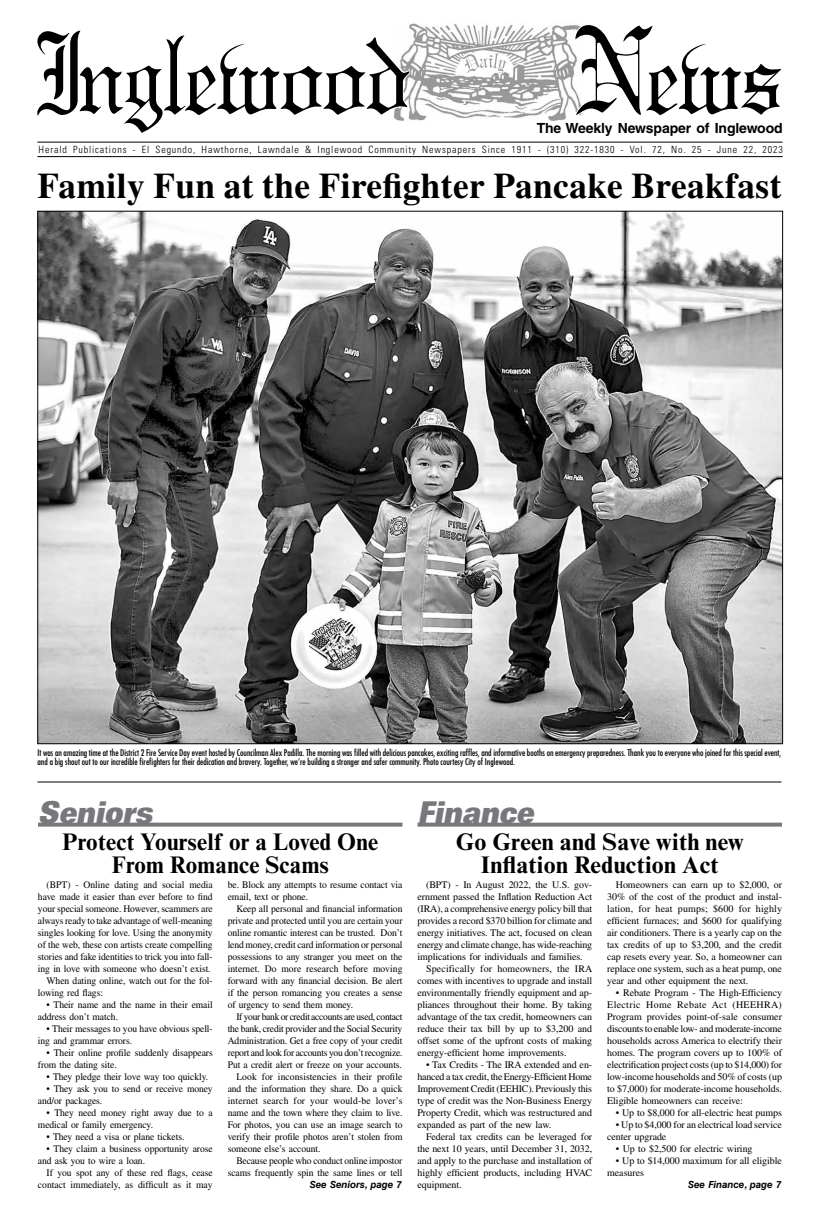
<style>
.page{position:relative;width:819px;height:1224px;background:#fff}
.page>*{position:absolute;margin:0;border:0;box-sizing:border-box;transform-origin:0 0}
.t1{font:700 36px "Times LT Std";letter-spacing:.01em;color:#000}
.t2{font:italic 30px "Univers LT Std X Black Ex";color:#77787b;scale:.7 1}
.t3{font:700 24px/23px "Times New Roman MT Std";letter-spacing:.01em;color:#000;text-align:center}
.t4{font:700 24px/23px "Times New Roman MT Std";letter-spacing:.01em;color:#000;text-align:center;scale:.96 1}
.t5{font:700 14px "Helvetica LT Std";letter-spacing:-.01em;color:#000}
.t6{font:10px/12px "Times LT Std";letter-spacing:-.01em;color:#000;text-align:justify}
.t7{font:10px/12px "Times LT Std";letter-spacing:-.01em;color:#000;scale:.96 1}
.t8{font:300 condensed 10px "Univers LT Std";letter-spacing:.09em;color:#000}
.t9{font:10px "Times LT Std";letter-spacing:-.03em;color:#000;scale:.96 1}
.t10{font:10px "Times LT Std";letter-spacing:.015em;color:#000;scale:.96 1}
.t11{font:10px "Times LT Std";letter-spacing:.01em;color:#000}
.t12{font:italic 700 9.8px "Helvetica LT Std";color:#000}
.t13{font:condensed 9px/9.5px "Futura Std";color:#000}
</style>
<div class="page">
<svg style="left:38px;top:823px;width:364px;height:4px"></svg>
<svg style="left:417px;top:823px;width:365px;height:4px"></svg>
<hr style="left:37px;top:782px;width:745px;height:1px;background:#000">
<img style="left:409px;top:23px;width:165px;height:98px">
<svg style="left:37px;top:30px;width:374px;height:103px"></svg>
<svg style="left:574px;top:25px;width:207px;height:91px"></svg>
<svg style="left:460px;top:52px;width:46px;height:22px"></svg>
<hr style="left:37px;top:142px;width:746px;height:1px;background:#000">
<hr style="left:37px;top:156px;width:746px;height:1px;background:#000">
<img style="left:39px;top:213px;width:742px;height:529px">
<h3 class="t5" style="left:537px;top:119px;width:247px">The Weekly Newspaper of Inglewood</h3>
<p class="t8" style="left:39px;top:143px;width:746px">Herald Publications - El Segundo, Hawthorne, Lawndale &amp; Inglewood Community Newspapers Since 1911 - (310) 322-1830 - Vol. 72, No. 25 - June 22, 2023</p>
<h1 class="t1" style="left:37px;top:164px;width:745px">Family Fun at the Firefighter Pancake Breakfast</h1>
<p class="t13" style="left:37px;top:747px;width:745px">It was an amazing time at the District 2 Fire Service Day event hosted by Councilman Alex Padilla. The morning was filled with delicious pancakes, exciting raffles, and informative booths on emergency preparedness. Thank you to everyone who joined for this special event, and a big shout out to our incredible firefighters for their dedication and bravery. Together, we’re building a stronger and safer community. Photo courtesy City of Inglewood.</p>
<h2 class="t2" style="left:38px;top:794px;width:174px">Seniors</h2>
<h2 class="t2" style="left:417px;top:794px;width:176px">Finance</h2>
<h3 class="t3" style="left:456px;top:830px;width:290px">Go Green and Save with new<br>Inflation Reduction Act</h3>
<p class="t6" style="left:426px;top:878px;width:168px">(BPT) - In August 2022, the U.S. gov-</p>
<p class="t6" style="left:417px;top:890px;width:176px">ernment passed the Inflation Reduction Act</p>
<p class="t6" style="left:417px;top:902px;width:176px">(IRA), a comprehensive energy policy bill that</p>
<p class="t6" style="left:417px;top:914px;width:176px">provides a record $370 billion for climate and</p>
<p class="t6" style="left:417px;top:926px;width:176px">energy initiatives. The act, focused on clean</p>
<p class="t6" style="left:417px;top:938px;width:176px">energy and climate change, has wide-reaching</p>
<p class="t6" style="left:417px;top:950px;width:167px">implications for individuals and families.</p>
<p class="t11" style="left:426px;top:963px;width:168px">Specifically for homeowners, the IRA</p>
<p class="t6" style="left:417px;top:974px;width:176px">comes with incentives to upgrade and install</p>
<p class="t6" style="left:417px;top:986px;width:176px">environmentally friendly equipment and ap-</p>
<p class="t6" style="left:417px;top:998px;width:176px">pliances throughout their home. By taking</p>
<p class="t6" style="left:417px;top:1010px;width:176px">advantage of the tax credit, homeowners can</p>
<p class="t6" style="left:417px;top:1022px;width:176px">reduce their tax bill by up to $3,200 and</p>
<p class="t6" style="left:417px;top:1034px;width:176px">offset some of the upfront costs of making</p>
<p class="t6" style="left:417px;top:1046px;width:151px">energy-efficient home improvements.</p>
<p class="t6" style="left:417px;top:1058px;width:176px;text-indent:9px">• Tax Credits - The IRA extended and en&shy;hanced a tax credit, the Energy-Efficient Home Improvement Credit (EEHIC). Previously this type of credit was the Non-Business Energy Property Credit, which was restructured and expanded as part of the new law.</p>
<p class="t6" style="left:417px;top:1130px;width:176px;text-indent:9px">Federal tax credits can be leveraged for the next 10 years, until December 31, 2032, and apply to the purchase and installation of highly efficient products, including HVAC equipment.</p>
<h3 class="t4" style="left:62px;top:830px;width:331px">Protect Yourself or a Loved One<br>From Romance Scams</h3>
<p class="t7" style="left:47px;top:878px;width:175px">(BPT) - Online dating and social media</p>
<p class="t7" style="left:38px;top:890px;width:184px">have made it easier than ever before to find</p>
<p class="t7" style="left:38px;top:902px;width:184px">your special someone. However, scammers are</p>
<p class="t7" style="left:38px;top:914px;width:184px">always ready to take advantage of well-meaning</p>
<p class="t7" style="left:38px;top:926px;width:184px">singles looking for love. Using the anonymity</p>
<p class="t7" style="left:38px;top:938px;width:184px">of the web, these con artists create compelling</p>
<p class="t7" style="left:38px;top:950px;width:184px">stories and fake identities to trick you into fall-</p>
<p class="t7" style="left:38px;top:962px;width:181px">ing in love with someone who doesn’t exist.</p>
<p class="t7" style="left:47px;top:974px;width:175px">When dating online, watch out for the fol-</p>
<p class="t7" style="left:38px;top:986px;width:69px">lowing red flags:</p>
<p class="t7" style="left:38px;top:998px;width:184px;text-indent:9px">• Their name and the name in their email address don’t match.</p>
<p class="t7" style="left:38px;top:1022px;width:184px;text-indent:9px">• Their messages to you have obvious spell&shy;ing and grammar errors.</p>
<p class="t7" style="left:38px;top:1046px;width:184px;text-indent:9px">• Their online profile suddenly disappears from the dating site.</p>
<p class="t7" style="left:47px;top:1070px;width:170px">• They pledge their love way too quickly.</p>
<p class="t7" style="left:38px;top:1082px;width:184px;text-indent:9px">• They ask you to send or receive money and/or packages.</p>
<p class="t7" style="left:38px;top:1106px;width:184px;text-indent:9px">• They need money right away due to a medical or family emergency.</p>
<p class="t7" style="left:47px;top:1130px;width:145px">• They need a visa or plane tickets.</p>
<p class="t7" style="left:38px;top:1142px;width:184px;text-indent:9px">• They claim a business opportunity arose and ask you to wire a loan.</p>
<p class="t7" style="left:38px;top:1166px;width:184px;text-align:right">If you spot any of these red flags, cease contact immediately, as difficult as it may</p>
<p class="t6" style="left:607px;top:878px;width:176px;text-indent:9px">Homeowners can earn up to $2,000, or 30% of the cost of the product and instal&shy;lation, for heat pumps; $600 for highly efficient furnaces; and $600 for qualifying air conditioners. There is a yearly cap on the tax credits of up to $3,200, and the credit cap resets every year. So, a homeowner can replace one system, such as a heat pump, one year and other equipment the next.</p>
<p class="t6" style="left:607px;top:986px;width:176px;text-indent:9px">• Rebate Program - The High-Efficiency Electric Home Rebate Act (HEEHRA)<br>Program provides point-of-sale consumer discounts to enable low- and moderate-income households across America to electrify their homes. The program covers up to 100% of electrification project costs (up to $14,000) for low-income households and 50% of costs (up to $7,000) for moderate-income households.<br>Eligible homeowners can receive:</p>
<p class="t6" style="left:616px;top:1106px;width:168px">• Up to $8,000 for all-electric heat pumps</p>
<p class="t6" style="left:607px;top:1118px;width:176px;text-indent:9px">• Up to $4,000 for an electrical load service center upgrade</p>
<p class="t6" style="left:616px;top:1142px;width:138px">• Up to $2,500 for electric wiring</p>
<p class="t6" style="left:607px;top:1154px;width:176px;text-indent:9px">• Up to $14,000 maximum for all eligible measures</p>
<p class="t7" style="left:228px;top:878px;width:184px">be. Block any attempts to resume contact via email, text or phone.</p>
<p class="t7" style="left:228px;top:902px;width:184px;text-align:justify;text-indent:9px">Keep all personal and financial information private and protected until you are certain your online romantic interest can be trusted. Don’t lend money, credit card information or personal possessions to any stranger you meet on the internet. Do more research before moving forward with any financial decision. Be alert if the person romancing you creates a sense of urgency to send them money.</p>
<p class="t9" style="left:236px;top:1011px;width:174px">If your bank or credit accounts are used, contact</p>
<p class="t7" style="left:228px;top:1022px;width:183px">the bank, credit provider and the Social Security</p>
<p class="t7" style="left:228px;top:1034px;width:184px">Administration. Get a free copy of your credit</p>
<p class="t7" style="left:228px;top:1046px;width:184px">report and look for accounts you don’t recognize.</p>
<p class="t7" style="left:228px;top:1058px;width:183px">Put a credit alert or freeze on your accounts.</p>
<p class="t7" style="left:236px;top:1070px;width:174px">Look for inconsistencies in their profile</p>
<p class="t7" style="left:228px;top:1082px;width:184px">and the information they share. Do a quick</p>
<p class="t10" style="left:228px;top:1095px;width:184px">internet search for your would-be lover’s</p>
<p class="t7" style="left:228px;top:1106px;width:184px">name and the town where they claim to live.</p>
<p class="t7" style="left:228px;top:1118px;width:184px">For photos, you can use an image search to</p>
<p class="t7" style="left:228px;top:1130px;width:184px">verify their profile photos aren’t stolen from</p>
<p class="t7" style="left:228px;top:1142px;width:98px">someone else’s account.</p>
<p class="t7" style="left:236px;top:1154px;width:174px">Because people who conduct online impostor</p>
<p class="t7" style="left:228px;top:1166px;width:184px">scams frequently spin the same lines or tell</p>
<p class="t12" style="left:310px;top:1178px;width:94px">See Seniors, page 7</p>
<p class="t12" style="left:688px;top:1178px;width:95px">See Finance, page 7</p>
</div>
